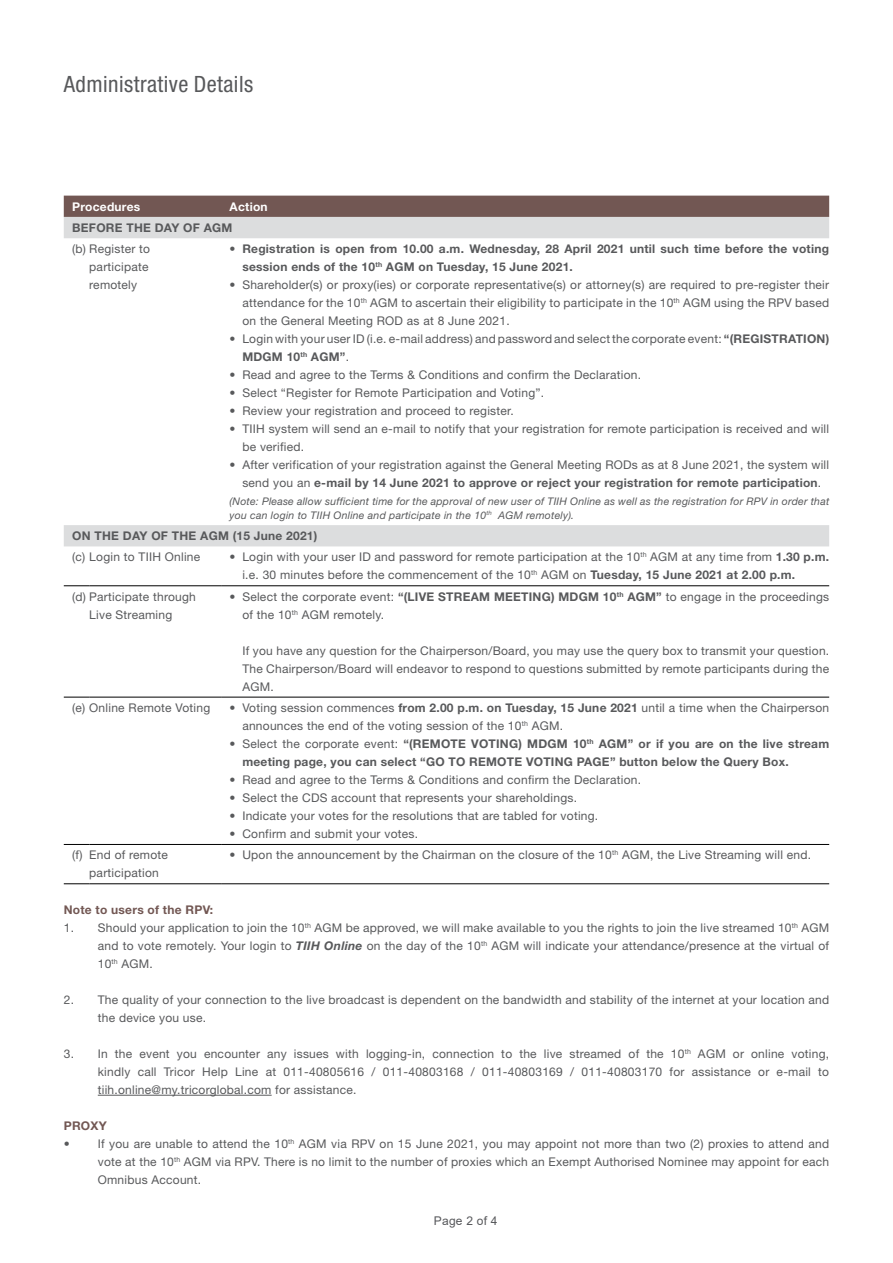
<style>
.page{position:relative;width:893px;height:1263px;background:#fff}
.page>*{position:absolute;margin:0;border:0;box-sizing:border-box;transform-origin:0 0}
.t1{font:condensed 22.5px "Helvetica Neue LT Std";letter-spacing:.02em;color:#58595b}
.t2{font:12px/18px "Helvetica Neue LT Std";letter-spacing:.02em;color:#58595b}
.t3{font:700 12px/18px "Helvetica Neue LT Std";letter-spacing:.02em;color:#58595b}
.t4{font:700 12px "Helvetica Neue LT Std";letter-spacing:.02em;color:#725753}
.t5{font:700 12px "Helvetica Neue LT Std";letter-spacing:.02em;color:#fff}
.t6{font:12px "Arial";letter-spacing:.02em;color:#57585b}
.t7{font:italic 10.5px/13.5px "Helvetica Neue LT Std";letter-spacing:.02em;color:#58595b}
.s1{font-weight:400}
.s2{font-weight:700}
.s3{font-weight:700;font-style:italic}
</style>
<div class="page">
<hr style="left:98px;top:1095px;width:174px;height:1px;background:#58595b">
<div style="left:64px;top:196px;width:765px;height:21px;background:#725753"></div>
<svg style="left:64px;top:217px;width:765px;height:329px"></svg>
<svg style="left:64px;top:585px;width:25px;height:1px"></svg>
<hr style="left:89px;top:585px;width:132px;height:1px;background:#000">
<hr style="left:221px;top:585px;width:608px;height:1px;background:#000">
<svg style="left:64px;top:697px;width:25px;height:1px"></svg>
<hr style="left:89px;top:697px;width:132px;height:1px;background:#000">
<hr style="left:221px;top:697px;width:608px;height:1px;background:#000">
<svg style="left:64px;top:844px;width:25px;height:1px"></svg>
<hr style="left:89px;top:844px;width:132px;height:1px;background:#000">
<hr style="left:221px;top:844px;width:608px;height:1px;background:#000">
<svg style="left:64px;top:883px;width:25px;height:1px"></svg>
<hr style="left:89px;top:883px;width:132px;height:1px;background:#000">
<hr style="left:221px;top:883px;width:608px;height:1px;background:#000">
<h1 class="t1" style="left:64px;top:71px;width:191px">Administrative Details</h1>
<p class="t5" style="left:72px;top:199px;width:69px">Procedures</p>
<p class="t5" style="left:230px;top:199px;width:40px">Action</p>
<p class="t3" style="left:72px;top:218px;width:162px">BEFORE THE DAY OF AGM</p>
<p class="t2" style="left:89px;top:240px;width:62px;text-indent:-17px">(b) Register to participate remotely</p>
<p class="t3" style="left:242px;top:240px;width:588px;text-indent:-13px"><span class="s1">•</span> Registration is open from 10.00 a.m. Wednesday, 28 April 2021 until such time before the voting session ends of the 10<sup>th</sup> AGM on Tuesday, 15 June 2021.</p>
<p class="t2" style="left:242px;top:276px;width:588px;text-align:justify;text-indent:-13px">• Shareholder(s) or proxy(ies) or corporate representative(s) or attorney(s) are required to pre-register their attendance for the 10<sup>th</sup> AGM to ascertain their eligibility to participate in the 10<sup>th</sup> AGM using the RPV based on the General Meeting ROD as at 8 June 2021.</p>
<p class="t2" style="left:242px;top:330px;width:588px;text-indent:-13px">• Login with your user ID (i.e. e-mail address) and password and select the corporate event: <span class="s2">“(REGISTRATION)<br>MDGM 10</span><sup>th</sup> <span class="s2">AGM”</span>.</p>
<p class="t2" style="left:230px;top:366px;width:413px">• Read and agree to the Terms &amp; Conditions and confirm the Declaration.</p>
<p class="t2" style="left:230px;top:384px;width:316px">• Select “Register for Remote Participation and Voting”.</p>
<p class="t2" style="left:230px;top:402px;width:286px">• Review your registration and proceed to register.</p>
<p class="t2" style="left:242px;top:420px;width:588px;text-indent:-13px">• TIIH system will send an e-mail to notify that your registration for remote participation is received and will be verified.</p>
<p class="t2" style="left:230px;top:456px;width:601px;text-align:center">• After verification of your registration against the General Meeting RODs as at 8 June 2021, the system will send you an <span class="s2">e-mail by 14 June 2021 to approve or reject your registration for remote participation</span>.</p>
<p class="t7" style="left:230px;top:495px;width:601px">(Note: Please allow sufficient time for the approval of new user of TIIH Online as well as the registration for RPV in order that you can login to TIIH Online and participate in the 10<sup>th</sup> AGM remotely).</p>
<p class="t3" style="left:72px;top:526px;width:247px">ON THE DAY OF THE AGM (15 June 2021)</p>
<p class="t2" style="left:72px;top:548px;width:130px">(c) Login to TIIH Online</p>
<p class="t2" style="left:242px;top:548px;width:588px;text-indent:-13px">• Login with your user ID and password for remote participation at the 10<sup>th</sup> AGM at any time from <span class="s2">1.30 p.m. </span>i.e. 30 minutes before the commencement of the 10<sup>th</sup> AGM on <span class="s2">Tuesday, 15 June 2021 at 2.00 p.m.</span></p>
<p class="t2" style="left:72px;top:587px;width:125px;text-align:center">(d) Participate through<br>Live Streaming</p>
<p class="t2" style="left:242px;top:587px;width:588px;text-indent:-13px">• Select the corporate event: <span class="s2">“(LIVE STREAM MEETING) MDGM 10</span><sup>th</sup> <span class="s2">AGM”</span> to engage in the proceedings of the 10<sup>th</sup> AGM remotely.</p>
<p class="t2" style="left:242px;top:641px;width:588px;text-align:justify">If you have any question for the Chairperson/Board, you may use the query box to transmit your question.<br>The Chairperson/Board will endeavor to respond to questions submitted by remote participants during the AGM.</p>
<p class="t2" style="left:72px;top:699px;width:140px">(e) Online Remote Voting</p>
<p class="t2" style="left:242px;top:699px;width:588px;text-indent:-13px">• Voting session commences <span class="s2">from 2.00 p.m. on Tuesday, 15 June 2021</span> until a time when the Chairperson announces the end of the voting session of the 10<sup>th</sup> AGM.</p>
<p class="t3" style="left:242px;top:734px;width:588px;text-indent:-13px"><span class="s1">• Select the corporate event:</span> “(REMOTE VOTING) MDGM 10<sup>th</sup> AGM” or if you are on the live stream meeting page, you can select “GO TO REMOTE VOTING PAGE” button below the Query Box.</p>
<p class="t2" style="left:230px;top:771px;width:413px">• Read and agree to the Terms &amp; Conditions and confirm the Declaration.</p>
<p class="t2" style="left:230px;top:789px;width:349px">• Select the CDS account that represents your shareholdings.</p>
<p class="t2" style="left:230px;top:807px;width:370px">• Indicate your votes for the resolutions that are tabled for voting.</p>
<p class="t2" style="left:230px;top:825px;width:190px">• Confirm and submit your votes.</p>
<p class="t2" style="left:89px;top:846px;width:80px;text-indent:-17px">(f) End of remote participation</p>
<p class="t2" style="left:230px;top:846px;width:583px">• Upon the announcement by the Chairman on the closure of the 10<sup>th</sup> AGM, the Live Streaming will end.</p>
<p class="t4" style="left:64px;top:902px;width:151px">Note to users of the RPV:</p>
<p class="t2" style="left:98px;top:918px;width:733px;text-align:justify;text-indent:-34px">1. Should your application to join the 10<sup>th</sup> AGM be approved, we will make available to you the rights to join the live streamed 10<sup>th</sup> AGM and to vote remotely. Your login to <span class="s3">TIIH Online</span> on the day of the 10<sup>th</sup> AGM will indicate your attendance/presence at the virtual of 10<sup>th</sup> AGM.</p>
<p class="t2" style="left:98px;top:990px;width:733px;text-indent:-34px">2. The quality of your connection to the live broadcast is dependent on the bandwidth and stability of the internet at your location and the device you use.</p>
<p class="t2" style="left:98px;top:1044px;width:733px;text-align:justify;text-indent:-34px">3. In the event you encounter any issues with logging-in, connection to the live streamed of the 10<sup>th</sup> AGM or online voting, kindly call Tricor Help Line at 011-40805616 / 011-40803168 / 011-40803169 / 011-40803170 for assistance or e-mail to tiih.online@my.tricorglobal.com for assistance.</p>
<p class="t4" style="left:64px;top:1118px;width:44px">PROXY</p>
<p class="t2" style="left:98px;top:1134px;width:733px;text-align:justify;text-indent:-34px">• If you are unable to attend the 10<sup>th</sup> AGM via RPV on 15 June 2021, you may appoint not more than two (2) proxies to attend and vote at the 10<sup>th</sup> AGM via RPV. There is no limit to the number of proxies which an Exempt Authorised Nominee may appoint for each Omnibus Account.</p>
<p class="t6" style="left:434px;top:1212px;width:65px">Page 2 of 4</p>
</div>
